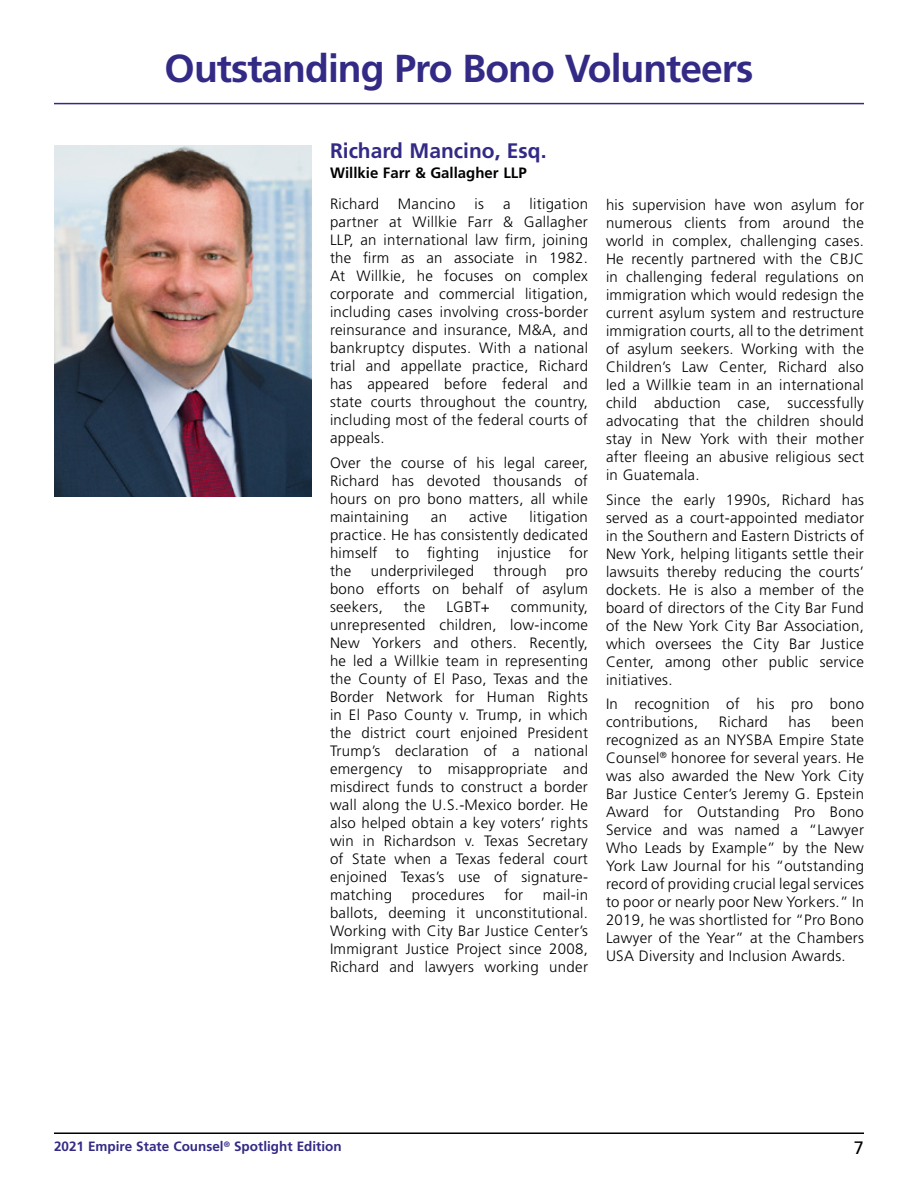
<style>
.page{position:relative;width:918px;height:1188px;background:#fff}
.page>*{position:absolute;margin:0;border:0;box-sizing:border-box;transform-origin:0 0}
.t1{font:700 39px "Frutiger";letter-spacing:-.025em;color:#332a86}
.t2{font:700 21px "Frutiger";color:#332a86}
.t3{font:18px "Frutiger";color:#000}
.t4{font:300 15px/18px "Frutiger";letter-spacing:.02em;color:#000;text-align:justify}
.t5{font:700 15px "Frutiger";color:#000}
.t6{font:700 13.5px "Frutiger";color:#332a86}
</style>
<div class="page">
<hr style="left:54px;top:1132px;width:810px;height:2px;background:#000">
<hr style="left:54px;top:103px;width:810px;height:1px;background:#332a86">
<img style="left:54px;top:146px;width:258px;height:351px">
<h1 class="t1" style="left:165px;top:45px;width:590px">Outstanding Pro Bono Volunteers</h1>
<h2 class="t2" style="left:330px;top:139px;width:218px">Richard Mancino, Esq.</h2>
<p class="t5" style="left:330px;top:164px;width:198px">Willkie Farr &amp; Gallagher LLP</p>
<p class="t4" style="left:330px;top:196px;width:51px">Richard</p>
<p class="t4" style="left:398px;top:196px;width:59px">Mancino</p>
<p class="t4" style="left:475px;top:196px;width:11px">is</p>
<p class="t4" style="left:503px;top:196px;width:9px">a</p>
<p class="t4" style="left:330px;top:196px;width:260px;text-indent:199px">litigation partner at Willkie Farr &amp; Gallagher LLP, an international law firm, joining the firm as an associate in 1982.<br>At Willkie, he focuses on complex corporate and commercial litigation, including cases involving cross-border reinsurance and insurance, M&amp;A, and bankruptcy disputes. With a national trial and appellate practice, Richard has appeared before federal and state courts throughout the country, including most of the federal courts of appeals.</p>
<p class="t4" style="left:330px;top:454px;width:260px">Over the course of his legal career, Richard has devoted thousands of hours on pro bono matters, all while maintaining</p>
<p class="t4" style="left:330px;top:508px;width:260px;text-indent:199px">litigation practice. He has consistently dedicated himself to fighting injustice for the</p>
<p class="t4" style="left:431px;top:508px;width:18px">an</p>
<p class="t4" style="left:469px;top:508px;width:40px">active</p>
<p class="t4" style="left:371px;top:562px;width:105px">underprivileged</p>
<p class="t4" style="left:493px;top:562px;width:55px">through</p>
<p class="t4" style="left:330px;top:562px;width:260px;text-indent:236px">pro bono efforts on behalf of asylum seekers,</p>
<p class="t4" style="left:404px;top:598px;width:23px">the</p>
<p class="t4" style="left:446px;top:598px;width:45px">LGBT+</p>
<p class="t4" style="left:330px;top:598px;width:260px;text-indent:181px">community, unrepresented children, low-income New Yorkers and others. Recently, he led a Willkie team in representing the County of El Paso, Texas and the Border Network for Human Rights in El Paso County v. Trump, in which the district court enjoined President Trump’s declaration of a national emergency to misappropriate and misdirect funds to construct a border wall along the U.S.-Mexico border. He also helped obtain a key voters’ rights win in Richardson v. Texas Secretary of State when a Texas federal court enjoined Texas’s use of signature&shy;matching</p>
<p class="t4" style="left:412px;top:886px;width:75px">procedures</p>
<p class="t4" style="left:504px;top:886px;width:20px">for</p>
<p class="t4" style="left:330px;top:886px;width:260px;text-indent:213px">mail-in ballots, deeming it unconstitutional.<br>Working with City Bar Justice Center’s Immigrant Justice Project since 2008, Richard and lawyers working under</p>
<p class="t4" style="left:606px;top:196px;width:260px">his supervision have won asylum for numerous clients from around the world in complex, challenging cases.<br>He recently partnered with the CBJC in challenging federal regulations on immigration which would redesign the current asylum system and restructure immigration courts, all to the detriment of asylum seekers. Working with the Children’s Law Center, Richard also led a Willkie team in an international child abduction case, successfully advocating that the children should stay in New York with their mother after fleeing an abusive religious sect in Guatemala.</p>
<p class="t4" style="left:606px;top:491px;width:260px">Since the early 1990s, Richard has served as a court-appointed mediator in the Southern and Eastern Districts of New York, helping litigants settle their lawsuits thereby reducing the courts’ dockets. He is also a member of the board of directors of the City Bar Fund of the New York City Bar Association, which oversees the City Bar Justice Center, among other public service initiatives.</p>
<p class="t4" style="left:606px;top:696px;width:260px">In recognition of his pro bono contributions,</p>
<p class="t4" style="left:606px;top:714px;width:260px;text-indent:225px">been recognized as an NYSBA Empire State Counsel<sup>®</sup> honoree for several years. He was also awarded the New York City Bar Justice Center’s Jeremy G. Epstein Award for Outstanding Pro Bono Service and was named a “Lawyer Who Leads by Example” by the New York Law Journal for his “outstanding record of providing crucial legal services to poor or nearly poor New Yorkers.” In 2019, he was shortlisted for “Pro Bono Lawyer of the Year” at the Chambers USA Diversity and Inclusion Awards.</p>
<p class="t4" style="left:719px;top:714px;width:51px">Richard</p>
<p class="t4" style="left:789px;top:714px;width:24px">has</p>
<p class="t6" style="left:54px;top:1139px;width:289px">2021 Empire State Counsel<sup>®</sup> Spotlight Edition</p>
<p class="t3" style="left:854px;top:1137px;width:12px">7</p>
</div>
